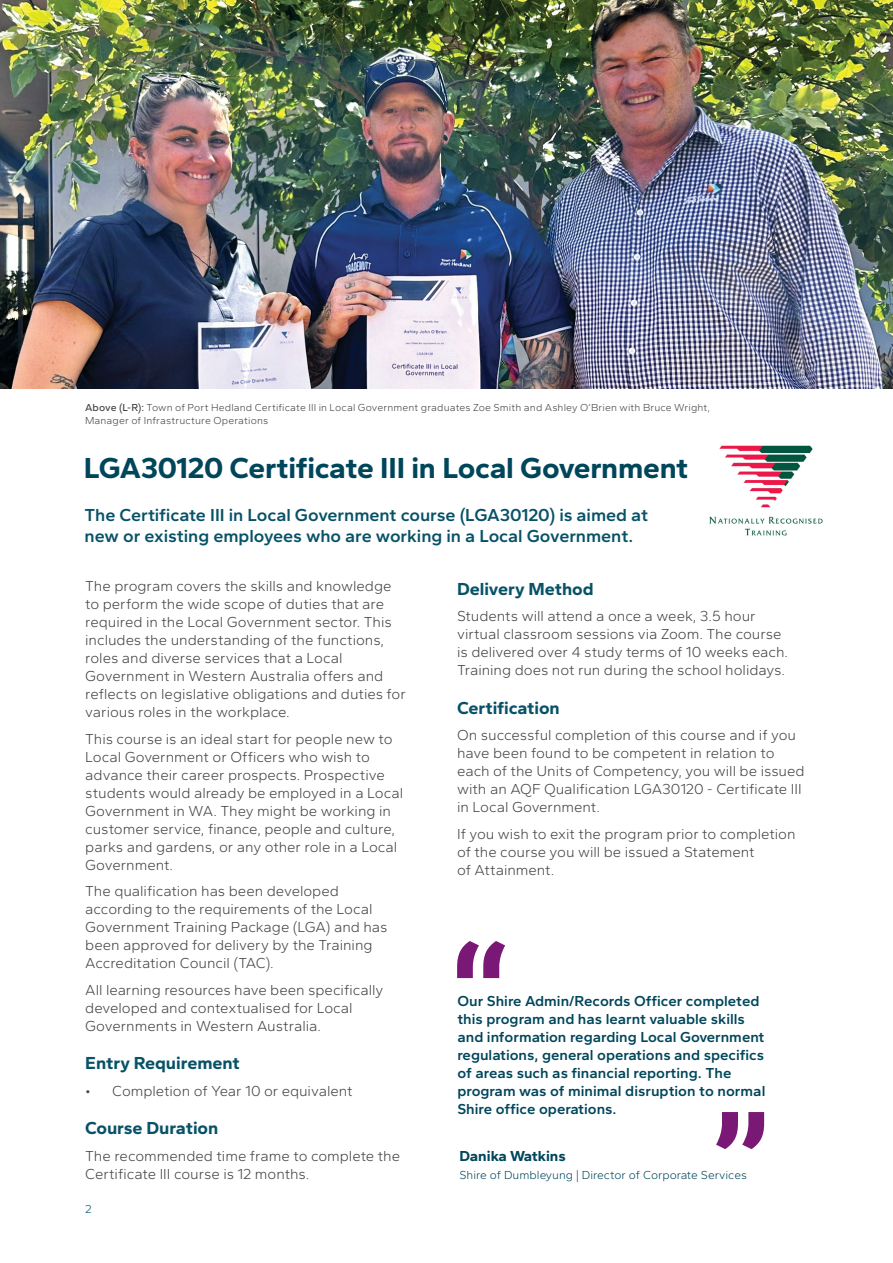
<style>
.page{position:relative;width:893px;height:1263px;background:#fff}
.page>*{position:absolute;margin:0;border:0;box-sizing:border-box;transform-origin:0 0}
.t1{font:700 30px "Gantari";letter-spacing:-.01em;color:#00465b}
.t2{font:600 18px/21px "Gantari";letter-spacing:-.005em;color:#085267}
.t3{font:700 18px "Gantari";letter-spacing:-.005em;color:#085267}
.t4{font:300 15px/18px "Gantari";letter-spacing:-.005em;color:#414042}
.t5{font:600 15px/18px "Gantari";color:#00465b}
.t6{font:700 15px "Gantari";color:#00465b}
.t7{font:300 12px "Gantari";color:#00465b}
.t8{font:300 12px "Gantari";color:#085267}
.t9{font:300 10.5px/12.6px "Gantari";letter-spacing:.01em;color:#414042}
.s1{font-weight:500}
</style>
<div class="page">
<img style="left:709px;top:445px;width:114px;height:91px">
<img style="left:0;top:0;width:893px;height:388px">
<svg style="left:457px;top:941px;width:48px;height:37px"></svg>
<svg style="left:716px;top:1112px;width:48px;height:37px"></svg>
<p class="t9" style="left:85px;top:401px;width:626px"><span class="s1">Above (L-R):</span> Town of Port Hedland Certificate III in Local Government graduates Zoe Smith and Ashley O’Brien with Bruce Wright,<br>Manager of Infrastructure Operations</p>
<h1 class="t1" style="left:84px;top:449px;width:606px">LGA30120 Certificate III in Local Government</h1>
<p class="t2" style="left:85px;top:504px;width:565px">The Certificate III in Local Government course (LGA30120) is aimed at new or existing employees who are working in a Local Government.</p>
<p class="t4" style="left:85px;top:577px;width:322px">The program covers the skills and knowledge to perform the wide scope of duties that are required in the Local Government sector. This includes the understanding of the functions, roles and diverse services that a Local Government in Western Australia offers and reflects on legislative obligations and duties for various roles in the workplace.</p>
<p class="t4" style="left:85px;top:729px;width:319px">This course is an ideal start for people new to Local Government or Officers who wish to advance their career prospects. Prospective students would already be employed in a Local Government in WA. They might be working in customer service, finance, people and culture, parks and gardens, or any other role in a Local Government.</p>
<p class="t4" style="left:85px;top:882px;width:304px">The qualification has been developed according to the requirements of the Local Government Training Package (LGA) and has been approved for delivery by the Training Accreditation Council (TAC).</p>
<p class="t4" style="left:85px;top:980px;width:300px">All learning resources have been specifically developed and contextualised for Local<br>Governments in Western Australia.</p>
<p class="t3" style="left:85px;top:1052px;width:156px">Entry Requirement</p>
<p class="t4" style="left:85px;top:1081px;width:269px">• Completion of Year 10 or equivalent</p>
<p class="t3" style="left:85px;top:1117px;width:135px">Course Duration</p>
<p class="t4" style="left:85px;top:1146px;width:316px">The recommended time frame to complete the<br>Certificate III course is 12 months.</p>
<p class="t8" style="left:85px;top:1201px;width:8px">2</p>
<p class="t3" style="left:457px;top:577px;width:138px">Delivery Method</p>
<p class="t4" style="left:457px;top:607px;width:333px">Students will attend a once a week, 3.5 hour virtual classroom sessions via Zoom. The course is delivered over 4 study terms of 10 weeks each.<br>Training does not run during the school holidays.</p>
<p class="t3" style="left:457px;top:696px;width:104px">Certification</p>
<p class="t4" style="left:457px;top:726px;width:349px">On successful completion of this course and if you have been found to be competent in relation to each of the Units of Competency, you will be issued with an AQF Qualification LGA30120 - Certificate III in Local Government.</p>
<p class="t4" style="left:457px;top:824px;width:340px">If you wish to exit the program prior to completion of the course you will be issued a Statement<br>of Attainment.</p>
<p class="t5" style="left:457px;top:991px;width:310px">Our Shire Admin/Records Officer completed this program and has learnt valuable skills and information regarding Local Government regulations, general operations and specifics of areas such as financial reporting. The program was of minimal disruption to normal Shire office operations.</p>
<p class="t6" style="left:459px;top:1147px;width:108px">Danika Watkins</p>
<p class="t7" style="left:459px;top:1167px;width:289px">Shire of Dumbleyung | Director of Corporate Services</p>
</div>
